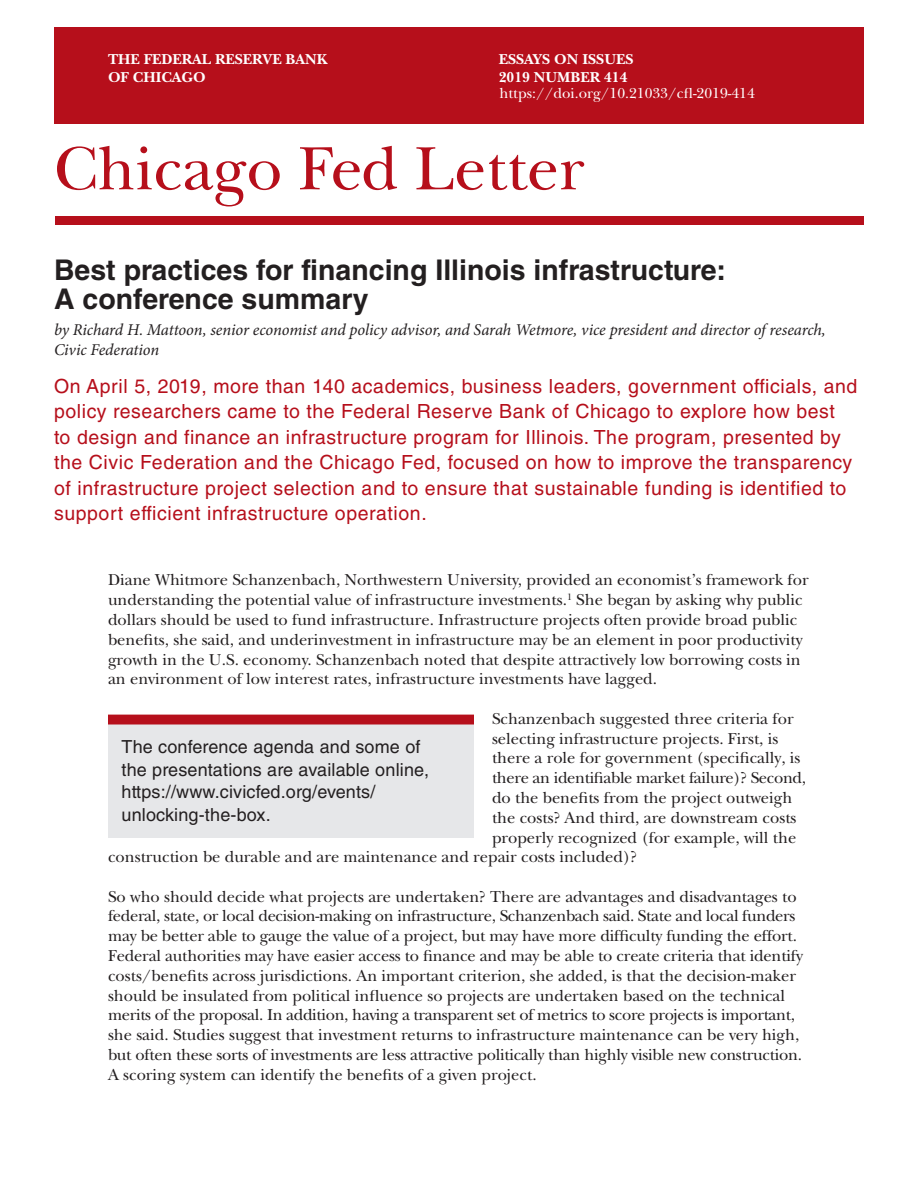
<style>
.page{position:relative;width:918px;height:1188px;background:#fff}
.page>*{position:absolute;margin:0;border:0;box-sizing:border-box;transform-origin:0 0}
.t1{font:63.75px "New Baskerville Std";color:#b60f1b}
.headline{font:700 28.5px/28.5px "Helvetica LT Std";color:#231f20}
.author{font:19.5px/25.5px "Helvetica LT Std";letter-spacing:.03em;color:#b60f1b}
.pull-out_Quote{font:18px/22.5px "Helvetica LT Std";letter-spacing:.01em;color:#231f20}
.CFL_body_text{font:16.5px/19.8px "New Baskerville Std";color:#231f20}
.author-2{font:italic 16.5px/19.8px "Minion Pro";letter-spacing:-.01em;color:#231f20}
.CFL_body_text-2{font:16.5px "New Baskerville Std";letter-spacing:-.02em;color:#231f20}
.t2{font:700 15px/18px "New Baskerville Std";color:#fff}
.Essays_on_Issues{font:15px "New Baskerville Std";color:#fff}
</style>
<div class="page">
<div style="left:54px;top:27px;width:810px;height:96px;background:#b60f1b"></div>
<div style="left:56px;top:216px;width:808px;height:9px;background:#b60f1b"></div>
<div style="left:108px;top:720px;width:366px;height:118px;background:#e6e7e9"></div>
<div style="left:108px;top:715px;width:366px;height:9px;background:#b60f1b"></div>
<p class="t2" style="left:108px;top:50px;width:221px">THE FEDERAL RESERVE BANK<br>OF CHICAGO</p>
<p class="t2" style="left:499px;top:50px;width:136px">ESSAYS ON ISSUES<br>2019 NUMBER 414</p>
<p class="Essays_on_Issues" style="left:500px;top:85px;width:257px">https://doi.org/10.21033/cfl-2019-414</p>
<h1 class="t1" style="left:54px;top:132px;width:532px">Chicago Fed Letter</h1>
<p class="headline" style="left:54px;top:256px;width:674px">Best practices for financing Illinois infrastructure:<br>A conference summary</p>
<p class="author-2" style="left:54px;top:320px;width:773px">by Richard H. Mattoon, senior economist and policy advisor, and Sarah Wetmore, vice president and director of research,<br>Civic Federation</p>
<p class="author" style="left:54px;top:373px;width:805px">On April 5, 2019, more than 140 academics, business leaders, government officials, and policy researchers came to the Federal Reserve Bank of Chicago to explore how best<br>to design and finance an infrastructure program for Illinois. The program, presented by the Civic Federation and the Chicago Fed, focused on how to improve the transparency of infrastructure project selection and to ensure that sustainable funding is identified to support efficient infrastructure operation.</p>
<p class="CFL_body_text" style="left:108px;top:570px;width:702px">Diane Whitmore Schanzenbach, Northwestern University, provided an economist’s framework for understanding the potential value of infrastructure investments.<sup>1</sup> She began by asking why public dollars should be used to fund infrastructure. Infrastructure projects often provide broad public benefits, she said, and underinvestment in infrastructure may be an element in poor productivity growth in the U.S. economy. Schanzenbach noted that despite attractively low borrowing costs in an environment of low interest rates, infrastructure investments have lagged.</p>
<p class="CFL_body_text" style="left:492px;top:709px;width:303px">Schanzenbach suggested three criteria for</p>
<p class="CFL_body_text" style="left:492px;top:728px;width:288px">selecting infrastructure projects. First, is</p>
<p class="CFL_body_text" style="left:492px;top:748px;width:310px">there a role for government (specifically, is</p>
<p class="CFL_body_text-2" style="left:492px;top:768px;width:316px">there an identifiable market failure)? Second,</p>
<p class="CFL_body_text" style="left:492px;top:788px;width:302px">do the benefits from the project outweigh</p>
<p class="CFL_body_text" style="left:492px;top:808px;width:306px">the costs? And third, are downstream costs</p>
<p class="CFL_body_text" style="left:492px;top:827px;width:306px">properly recognized (for example, will the</p>
<p class="CFL_body_text" style="left:108px;top:847px;width:530px">construction be durable and are maintenance and repair costs included)?</p>
<p class="CFL_body_text" style="left:108px;top:887px;width:696px">So who should decide what projects are undertaken? There are advantages and disadvantages to federal, state, or local decision-making on infrastructure, Schanzenbach said. State and local funders may be better able to gauge the value of a project, but may have more difficulty funding the effort.<br>Federal authorities may have easier access to finance and may be able to create criteria that identify costs/benefits across jurisdictions. An important criterion, she added, is that the decision-maker should be insulated from political influence so projects are undertaken based on the technical merits of the proposal. In addition, having a transparent set of metrics to score projects is important, she said. Studies suggest that investment returns to infrastructure maintenance can be very high, but often these sorts of investments are less attractive politically than highly visible new construction.<br>A scoring system can identify the benefits of a given project.</p>
<p class="pull-out_Quote" style="left:122px;top:735px;width:309px">The conference agenda and some of the presentations are available online, https://www.civicfed.org/events/ unlocking-the-box.</p>
</div>
